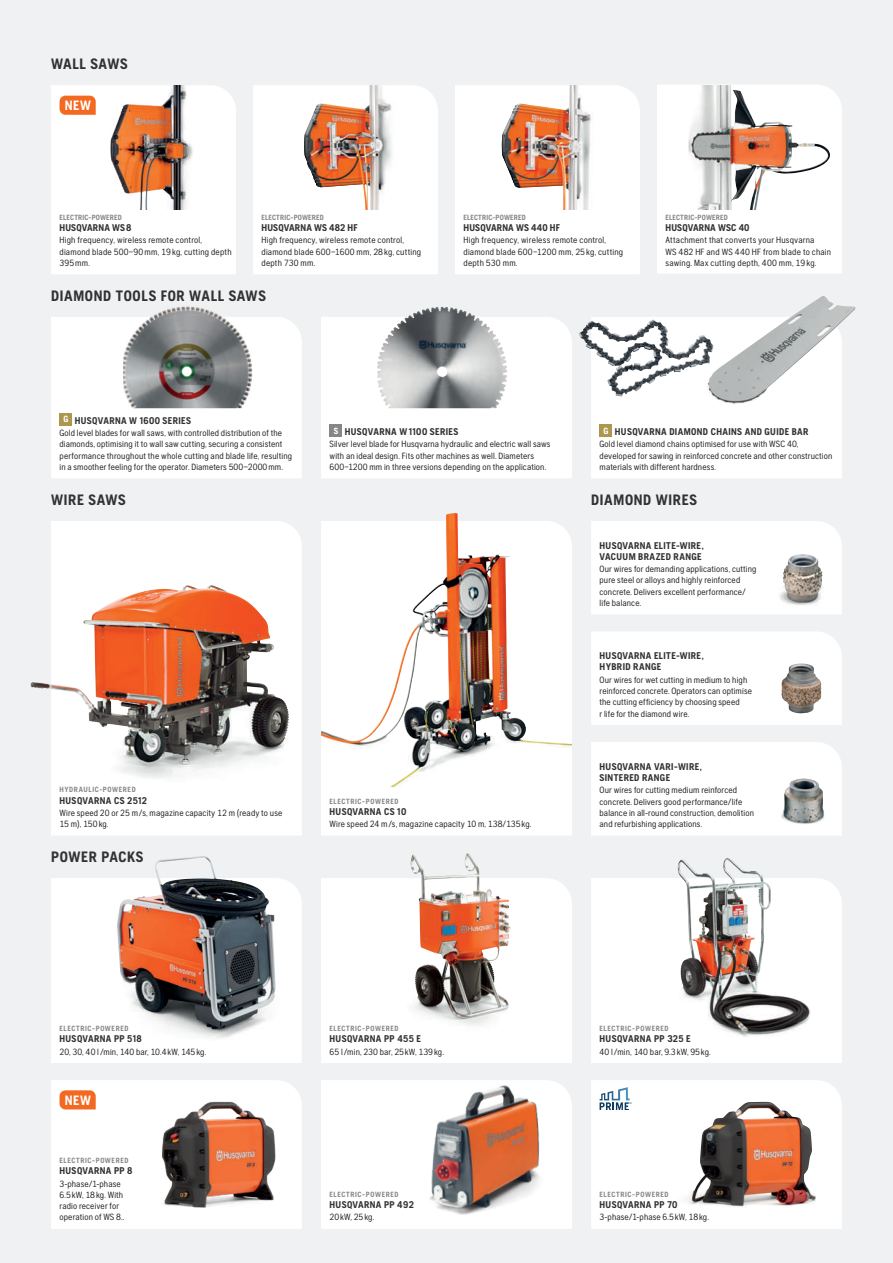
<style>
.page{position:relative;width:893px;height:1263px;background:#f0f1f2}
.page>*{position:absolute;margin:0;border:0;box-sizing:border-box;transform-origin:0 0}
.t1{font:700 15px "Husqvarna Gothic";letter-spacing:.045em;color:#333233}
.t2{font:700 13.5px "Husqvarna Gothic";letter-spacing:.04em;color:#fff}
.t3{font:700 9.75px/11.2px "Husqvarna Gothic";letter-spacing:.04em;color:#333233}
.t4{font:700 9.75px "Husqvarna Gothic";letter-spacing:.02em;color:#333233}
.t5{font:9px/11.2px "Husqvarna Gothic";letter-spacing:.015em;color:#231f20}
.t6{font:700 7.5px "Husqvarna Gothic";letter-spacing:.075em;color:#87898c}
.t7{font:700 7.5px "Husqvarna Gothic";letter-spacing:.025em;color:#87898c}
</style>
<div class="page">
<div style="left:51px;top:317px;width:251px;height:161px;background:#fff"></div>
<div style="left:51px;top:878px;width:251px;height:185px;background:#fff"></div>
<div style="left:591px;top:878px;width:251px;height:185px;background:#fff"></div>
<svg style="left:321px;top:317px;width:251px;height:161px"></svg>
<svg style="left:321px;top:878px;width:251px;height:185px;fill:#fff"></svg>
<svg style="left:321px;top:521px;width:251px;height:314px;fill:#fff"></svg>
<div style="left:591px;top:742px;width:251px;height:93px;background:#fff"></div>
<div style="left:591px;top:632px;width:251px;height:93px;background:#fff"></div>
<div style="left:591px;top:521px;width:251px;height:93px;background:#fff"></div>
<div style="left:51px;top:521px;width:251px;height:314px;background:#fff"></div>
<div style="left:321px;top:1080px;width:251px;height:149px;background:#fff"></div>
<svg style="left:591px;top:317px;width:251px;height:161px"></svg>
<div style="left:455px;top:85px;width:185px;height:189px;background:#fff"></div>
<div style="left:657px;top:85px;width:185px;height:188px;background:#fff"></div>
<div style="left:253px;top:85px;width:185px;height:189px;background:#fff"></div>
<img style="left:411px;top:853px;width:65px;height:129px">
<img style="left:674px;top:858px;width:137px;height:181px">
<img style="left:113px;top:856px;width:177px;height:189px">
<img style="left:422px;top:1081px;width:134px;height:142px">
<svg style="left:591px;top:1080px;width:251px;height:149px"></svg>
<img style="left:773px;top:554px;width:56px;height:57px">
<img style="left:783px;top:554px;width:39px;height:47px">
<img style="left:780px;top:778px;width:46px;height:47px">
<img style="left:784px;top:778px;width:39px;height:44px">
<img style="left:781px;top:663px;width:41px;height:51px">
<img style="left:30px;top:585px;width:272px;height:198px">
<img style="left:321px;top:513px;width:133px;height:239px">
<img style="left:391px;top:85px;width:7px;height:125px">
<img style="left:304px;top:85px;width:87px;height:125px">
<img style="left:591px;top:85px;width:3px;height:125px">
<img style="left:502px;top:85px;width:89px;height:125px">
<img style="left:687px;top:85px;width:144px;height:125px">
<img style="left:408px;top:307px;width:33px;height:11px">
<img style="left:123px;top:306px;width:130px;height:102px">
<img style="left:579px;top:319px;width:74px;height:33px">
<img style="left:707px;top:296px;width:148px;height:108px">
<div style="left:60px;top:413px;width:12px;height:12px;background:#ad964e"></div>
<div style="left:330px;top:424px;width:12px;height:13px;background:#848688"></div>
<div style="left:600px;top:424px;width:12px;height:13px;background:#ad964e"></div>
<svg style="left:51px;top:85px;width:185px;height:189px"></svg>
<svg style="left:51px;top:1080px;width:251px;height:149px"></svg>
<h1 class="t1" style="left:51px;top:55px;width:78px">WALL SAWS</h1>
<h2 class="t2" style="left:65px;top:98px;width:28px">NEW</h2>
<p class="t7" style="left:60px;top:213px;width:64px">ELECTRIC-POWERED</p>
<p class="t4" style="left:60px;top:222px;width:74px">HUSQVARNA WS8</p>
<p class="t5" style="left:60px;top:234px;width:174px">High frequency, wireless remote control, diamond blade 500–90mm, 19kg, cutting depth<br>395mm.</p>
<p class="t7" style="left:261px;top:213px;width:64px">ELECTRIC-POWERED</p>
<p class="t4" style="left:261px;top:222px;width:97px">HUSQVARNA WS 482 HF</p>
<p class="t5" style="left:261px;top:234px;width:161px">High frequency, wireless remote control, diamond blade 600–1600 mm, 28kg, cutting depth 730 mm.</p>
<h1 class="t1" style="left:51px;top:287px;width:216px">DIAMOND TOOLS FOR WALL SAWS</h1>
<p class="t7" style="left:463px;top:213px;width:64px">ELECTRIC-POWERED</p>
<p class="t4" style="left:463px;top:222px;width:98px">HUSQVARNA WS 440 HF</p>
<p class="t5" style="left:463px;top:234px;width:161px">High frequency, wireless remote control, diamond blade 600–1200 mm, 25kg, cutting depth 530 mm.</p>
<p class="t7" style="left:665px;top:213px;width:64px">ELECTRIC-POWERED</p>
<p class="t4" style="left:665px;top:222px;width:86px">HUSQVARNA WSC 40</p>
<p class="t5" style="left:665px;top:234px;width:167px">Attachment that converts your Husqvarna<br>WS 482 HF and WS 440 HF from blade to chain sawing. Max cutting depth, 400 mm, 19kg.</p>
<p class="t3" style="left:63px;top:415px;width:129px"><sup>G</sup> HUSQVARNA W 1600 SERIES</p>
<p class="t5" style="left:60px;top:427px;width:234px">Gold level blades for wall saws, with controlled distribution of the diamonds, optimising it to wall saw cutting, securing a consistent performance throughout the whole cutting and blade life, resulting in a smoother feeling for the operator. Diameters 500-2000mm.</p>
<h1 class="t1" style="left:51px;top:491px;width:76px">WIRE SAWS</h1>
<p class="t3" style="left:334px;top:426px;width:126px"><sup>S</sup> HUSQVARNA W 1100 SERIES</p>
<p class="t5" style="left:330px;top:439px;width:222px">Silver level blade for Husqvarna hydraulic and electric wall saws with an ideal design. Fits other machines as well. Diameters<br>600–1200 mm in three versions depending on the application.</p>
<p class="t6" style="left:60px;top:785px;width:78px">HYDRAULIC-POWERED</p>
<p class="t3" style="left:60px;top:794px;width:89px">HUSQVARNA CS 2512</p>
<p class="t5" style="left:60px;top:807px;width:224px">Wire speed 20 or 25 m/s, magazine capacity 12 m (ready to use<br>15 m), 150kg.</p>
<h1 class="t1" style="left:51px;top:848px;width:94px">POWER PACKS</h1>
<p class="t6" style="left:330px;top:796px;width:70px">ELECTRIC-POWERED</p>
<p class="t3" style="left:330px;top:806px;width:78px">HUSQVARNA CS 10</p>
<p class="t5" style="left:330px;top:818px;width:203px">Wire speed 24 m/s, magazine capacity 10 m, 138/135kg.</p>
<p class="t3" style="left:603px;top:426px;width:206px"><sup>G</sup> HUSQVARNA DIAMOND CHAINS AND GUIDE BAR</p>
<p class="t5" style="left:600px;top:439px;width:234px">Gold level diamond chains optimised for use with WSC 40, developed for sawing in reinforced concrete and other construction materials with different hardness.</p>
<h1 class="t1" style="left:591px;top:491px;width:107px">DIAMOND WIRES</h1>
<p class="t3" style="left:600px;top:539px;width:106px">HUSQVARNA ELITE-WIRE,<br>VACUUM BRAZED RANGE</p>
<p class="t5" style="left:600px;top:563px;width:158px">Our wires for demanding applications, cutting pure steel or alloys and highly reinforced concrete. Delivers excellent performance/ life balance.</p>
<p class="t3" style="left:600px;top:650px;width:106px">HUSQVARNA ELITE-WIRE,<br>HYBRID RANGE</p>
<p class="t5" style="left:600px;top:674px;width:154px">Our wires for wet cutting in medium to high reinforced concrete. Operators can optimise the cutting efficiency by choosing speed<br>r life for the diamond wire.</p>
<p class="t3" style="left:600px;top:761px;width:104px">HUSQVARNA VARI-WIRE,<br>SINTERED RANGE</p>
<p class="t5" style="left:600px;top:784px;width:156px">Our wires for cutting medium reinforced concrete. Delivers good performance/life balance in all-round construction, demolition and refurbishing applications.</p>
<p class="t6" style="left:60px;top:1024px;width:70px">ELECTRIC-POWERED</p>
<p class="t3" style="left:60px;top:1033px;width:84px">HUSQVARNA PP 518</p>
<p class="t5" style="left:60px;top:1046px;width:148px">20, 30, 40 l/min, 140 bar, 10.4kW, 145kg.</p>
<h2 class="t2" style="left:65px;top:1092px;width:28px">NEW</h2>
<p class="t6" style="left:330px;top:1024px;width:70px">ELECTRIC-POWERED</p>
<p class="t3" style="left:330px;top:1033px;width:93px">HUSQVARNA PP 455 E</p>
<p class="t5" style="left:330px;top:1046px;width:116px">65 l/min, 230 bar, 25kW, 139kg.</p>
<p class="t6" style="left:60px;top:1156px;width:70px">ELECTRIC-POWERED</p>
<p class="t3" style="left:60px;top:1165px;width:75px">HUSQVARNA PP 8</p>
<p class="t5" style="left:60px;top:1178px;width:66px">3-phase/1-phase<br>6.5kW, 18kg. With radio receiver for operation of WS 8..</p>
<p class="t6" style="left:330px;top:1190px;width:70px">ELECTRIC-POWERED</p>
<p class="t3" style="left:330px;top:1199px;width:86px">HUSQVARNA PP 492</p>
<p class="t5" style="left:330px;top:1212px;width:46px">20kW, 25kg.</p>
<p class="t6" style="left:600px;top:1024px;width:70px">ELECTRIC-POWERED</p>
<p class="t3" style="left:600px;top:1033px;width:93px">HUSQVARNA PP 325 E</p>
<p class="t5" style="left:600px;top:1046px;width:113px">40 l/min, 140 bar, 9.3kW, 95kg.</p>
<p class="t6" style="left:600px;top:1190px;width:70px">ELECTRIC-POWERED</p>
<p class="t3" style="left:600px;top:1199px;width:79px">HUSQVARNA PP 70</p>
<p class="t5" style="left:600px;top:1212px;width:111px">3-phase/1-phase 6.5kW, 18kg.</p>
</div>
